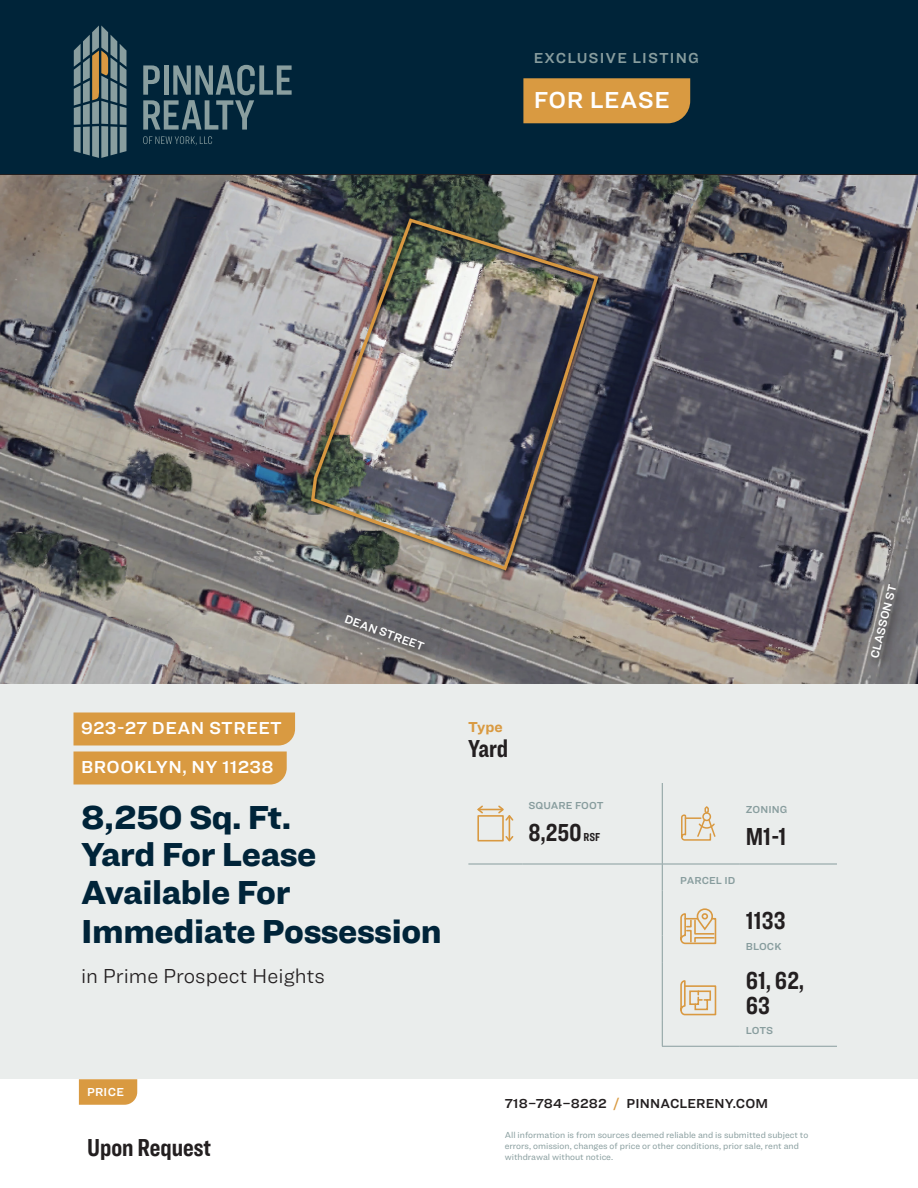
<style>
.page{position:relative;width:918px;height:1188px;background:#fff}
.page>*{position:absolute;margin:0;border:0;box-sizing:border-box;transform-origin:0 0}
.H1_Building_Title_32pt_Black_Dark_Blue{font:900 34.5px/38px "Ringside";letter-spacing:-.01em;color:#002439}
.Stats_and_Figures_17pt_Compressed_Bold_b{font:700 25.5px/25.5px "Ringside Compressed";color:#231f20}
.Building_Type_17pt_Compressed_Bold_black{font:700 25.5px "Ringside Compressed";color:#231f20}
.Listing_Type_16pt_Semibold_Paper__rule_G{font:600 24px "Ringside";letter-spacing:.025em;color:#fff}
.H3_Building_CTA_14pt_Light_black{font:300 21px "Ringside";color:#231f20}
.Address__City_State_12pt_Semibold_Paper_{font:600 18px "Ringside";letter-spacing:.025em;color:#fff}
.t1{font:600 15px "Ringside";letter-spacing:.075em;color:#889d9e}
.Tag_Labels_10pt_Bold_Gold{font:700 15px "Ringside";color:#d99a41}
.t2{font:600 13.5px "Ringside";letter-spacing:.01em;color:#231f20}
.Features__Photo_Captions_8pt_Semibold_Pa{font:600 12px "Ringside";color:#fff}
.Parent__Price_Label_8pt_Semibold_Paper__{font:600 12px "Ringside";letter-spacing:.025em;color:#fff}
.Tags_7pt_Semibold_Gray{font:600 10.5px "Ringside";letter-spacing:.01em;color:#889d9e}
.t3{font:9px/10.8px "Ringside";color:#889d9e}
.s1{font-size:12px}
.s2{color:#d99a41}
</style>
<div class="page">
<div style="left:0;top:176px;width:918px;height:903px;background:#eaedec"></div>
<div style="left:0;top:0;width:918px;height:176px;background:#002439"></div>
<svg style="left:144px;top:136px;width:68px;height:9px"></svg>
<svg style="left:143px;top:65px;width:149px;height:65px;background:#31505e"></svg>
<svg style="left:74px;top:26px;width:52px;height:132px;background:#5a6f72"></svg>
<img style="left:0;top:176px;width:918px;height:508px">
<div style="left:342px;top:582px;width:566px;height:88px;background:#231f20;opacity:.75"></div>
<div style="left:523px;top:78px;width:167px;height:45px;background:#d99a41"></div>
<div style="left:74px;top:712px;width:221px;height:34px;background:#d99a41"></div>
<div style="left:74px;top:752px;width:213px;height:32px;background:#d99a41"></div>
<hr style="left:662px;top:783px;width:1px;height:36px;background:#889d9e">
<hr style="left:662px;top:819px;width:1px;height:45px;background:#889d9e">
<svg style="left:662px;top:865px;width:1px;height:25px"></svg>
<hr style="left:662px;top:890px;width:1px;height:45px;background:#889d9e">
<svg style="left:662px;top:935px;width:1px;height:27px"></svg>
<hr style="left:662px;top:962px;width:1px;height:58px;background:#889d9e">
<svg style="left:662px;top:1020px;width:1px;height:26px"></svg>
<hr style="left:662px;top:864px;width:78px;height:1px;background:#889d9e">
<hr style="left:740px;top:864px;width:97px;height:1px;background:#889d9e">
<hr style="left:662px;top:1046px;width:78px;height:1px;background:#889d9e">
<hr style="left:740px;top:1046px;width:97px;height:1px;background:#889d9e">
<svg style="left:681px;top:806px;width:35px;height:35px"></svg>
<svg style="left:680px;top:908px;width:36px;height:36px"></svg>
<div style="left:702px;top:913px;width:6px;height:7px;border:2px solid #d99941;border-radius:2px"></div>
<svg style="left:680px;top:980px;width:36px;height:35px"></svg>
<hr style="left:468px;top:864px;width:54px;height:1px;background:#889d9e">
<hr style="left:522px;top:864px;width:140px;height:1px;background:#889d9e">
<svg style="left:477px;top:806px;width:36px;height:35px"></svg>
<svg style="left:79px;top:1079px;width:58px;height:26px;background:#da9e48"></svg>
<h3 class="t1" style="left:534px;top:47px;width:166px">EXCLUSIVE LISTING</h3>
<p class="Listing_Type_16pt_Semibold_Paper__rule_G" style="left:534px;top:82px;width:137px">FOR LEASE</p>
<p class="Features__Photo_Captions_8pt_Semibold_Pa" style="left:348px;top:610px;width:85px;rotate:20deg">DEAN STREET</p>
<p class="Address__City_State_12pt_Semibold_Paper_" style="left:81px;top:715px;width:203px">923-27 DEAN STREET</p>
<p class="Address__City_State_12pt_Semibold_Paper_" style="left:81px;top:754px;width:194px">BROOKLYN, NY 11238</p>
<p class="H1_Building_Title_32pt_Black_Dark_Blue" style="left:81px;top:797px;width:362px">8,250 Sq. Ft.<br>Yard For Lease<br>Available For<br>Immediate Possession</p>
<p class="H3_Building_CTA_14pt_Light_black" style="left:81px;top:961px;width:246px">in Prime Prospect Heights</p>
<p class="Parent__Price_Label_8pt_Semibold_Paper__" style="left:87px;top:1083px;width:39px">PRICE</p>
<p class="Stats_and_Figures_17pt_Compressed_Bold_b" style="left:87px;top:1134px;width:126px">Upon Request</p>
<p class="Tag_Labels_10pt_Bold_Gold" style="left:468px;top:716px;width:36px">Type</p>
<p class="Building_Type_17pt_Compressed_Bold_black" style="left:468px;top:731px;width:42px">Yard</p>
<p class="Tags_7pt_Semibold_Gray" style="left:528px;top:798px;width:77px">SQUARE FOOT</p>
<p class="Stats_and_Figures_17pt_Compressed_Bold_b" style="left:528px;top:820px;width:73px">8,250 <span class="s1">RSF</span></p>
<p class="Tags_7pt_Semibold_Gray" style="left:746px;top:802px;width:43px">ZONING</p>
<p class="Stats_and_Figures_17pt_Compressed_Bold_b" style="left:746px;top:823px;width:42px">M1-1</p>
<p class="Tags_7pt_Semibold_Gray" style="left:680px;top:873px;width:57px">PARCEL ID</p>
<p class="Stats_and_Figures_17pt_Compressed_Bold_b" style="left:746px;top:907px;width:41px">1133</p>
<p class="Tags_7pt_Semibold_Gray" style="left:746px;top:939px;width:37px">BLOCK</p>
<p class="Stats_and_Figures_17pt_Compressed_Bold_b" style="left:746px;top:967px;width:60px">61, 62,<br>63</p>
<p class="Tags_7pt_Semibold_Gray" style="left:746px;top:1023px;width:29px">LOTS</p>
<h3 class="t2" style="left:505px;top:1093px;width:265px">718–784–8282 <span class="s2">/</span> PINNACLERENY.COM</h3>
<p class="t3" style="left:505px;top:1130px;width:305px">All information is from sources deemed reliable and is submitted subject to errors, omission, changes of price or other conditions, prior sale, rent and withdrawal without notice.</p>
<p class="Features__Photo_Captions_8pt_Semibold_Pa" style="left:866px;top:656px;width:77px;rotate:-76deg">CLASSON ST</p>
</div>
